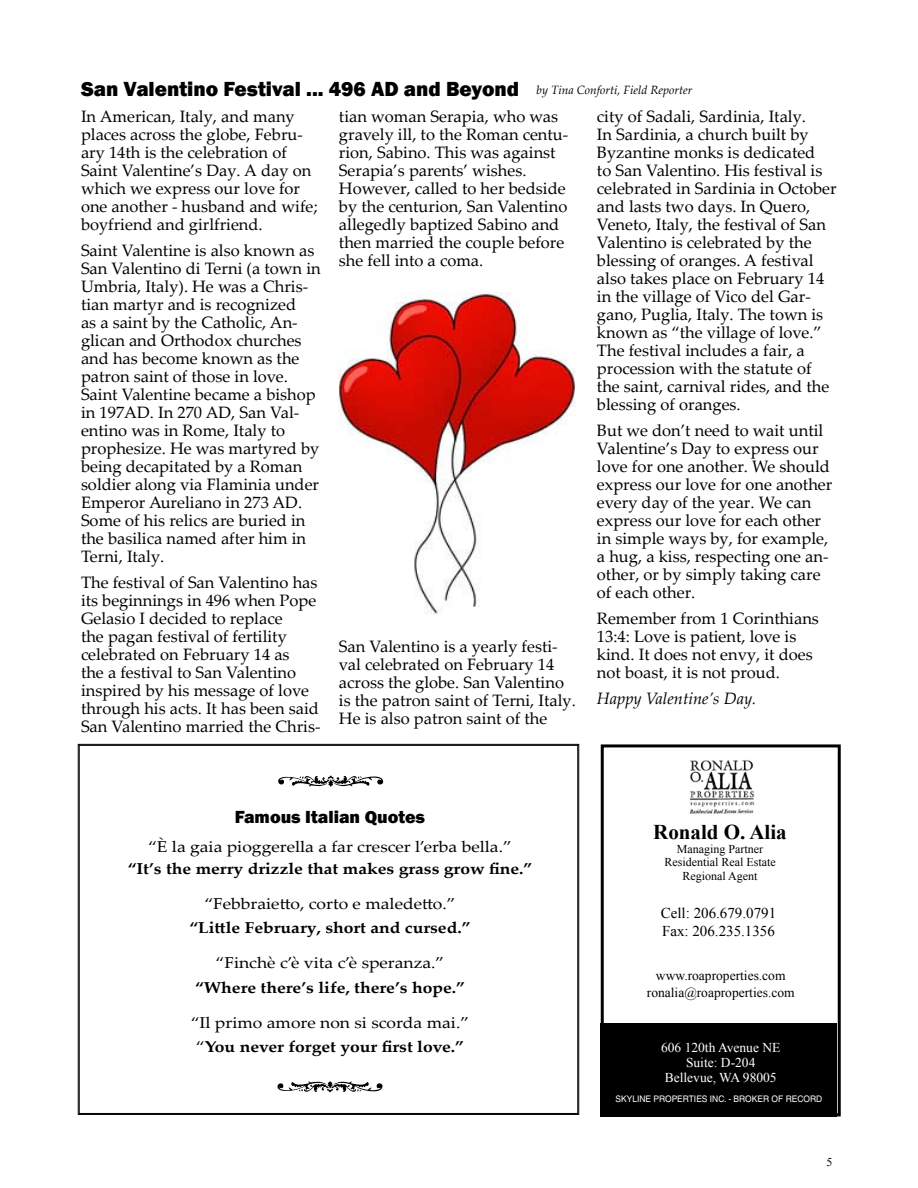
<style>
.page{position:relative;width:918px;height:1188px;background:#fff}
.page>*{position:absolute;margin:0;border:0;box-sizing:border-box;transform-origin:0 0}
.t1{font:800 21px "Franklin Gothic";color:#000}
.t2{font:700 21px "Times New Roman";color:#000}
.t3{font:800 18px "Franklin Gothic";color:#000}
.t4{font:16.5px/18px "Palatino Linotype";color:#000}
.t5{font:italic 16.5px "Palatino Linotype";color:#000}
.t6{font:15.75px/24.3px "Palatino Linotype";color:#000;text-align:center;scale:1.11 1}
.t7{font:700 15.75px "Palatino Linotype";color:#000;scale:1.11 1}
.t8{font:15px/18px "Times New Roman";color:#000}
.t9{font:13.5px/16.5px "Times New Roman";color:#000;text-align:center}
.t10{font:13.5px/15px "Times New Roman";color:#fff;text-align:center}
.t11{font:12px/13.5px "Times New Roman";color:#000;text-align:center}
.t12{font:italic 12px "Palatino Linotype";color:#000}
.t13{font:9px "Helvetica";color:#fff;scale:.94 1}
.s1{font-weight:700}
</style>
<div class="page">
<img style="left:338px;top:292px;width:237px;height:323px">
<svg style="left:78px;top:744px;width:501px;height:371px"></svg>
<div style="left:601px;top:1023px;width:236px;height:93px;background:#000"></div>
<div style="left:601px;top:744px;width:240px;height:372px;border:3px solid #000"></div>
<img style="left:689px;top:759px;width:66px;height:55px">
<svg style="left:275px;top:1078px;width:110px;height:20px"></svg>
<svg style="left:278px;top:775px;width:105px;height:12px"></svg>
<p class="t1" style="left:81px;top:75px;width:440px">San Valentino Festival ... 496 AD and Beyond</p>
<p class="t12" style="left:537px;top:82px;width:157px">by Tina Conforti, Field Reporter</p>
<p class="t4" style="left:81px;top:107px;width:238px">In American, Italy, and many places across the globe, Febru&shy;ary 14th is the celebration of<br>Saint Valentine’s Day. A day on which we express our love for one another - husband and wife; boyfriend and girlfriend.</p>
<p class="t4" style="left:81px;top:241px;width:241px">Saint Valentine is also known as<br>San Valentino di Terni (a town in<br>Umbria, Italy). He was a Chris&shy;tian martyr and is recognized<br>as a saint by the Catholic, An&shy;glican and Orthodox churches and has become known as the patron saint of those in love.<br>Saint Valentine became a bishop in 197AD. In 270 AD, San Val&shy;entino was in Rome, Italy to prophesize. He was martyred by being decapitated by a Roman soldier along via Flaminia under<br>Emperor Aureliano in 273 AD.<br>Some of his relics are buried in the basilica named after him in<br>Terni, Italy.</p>
<p class="t4" style="left:81px;top:573px;width:241px">The festival of San Valentino has its beginnings in 496 when Pope<br>Gelasio I decided to replace<br>the pagan festival of fertility celebrated on February 14 as<br>the a festival to San Valentino inspired by his message of love through his acts. It has been said<br>San Valentino married the Chris-</p>
<p class="t4" style="left:339px;top:107px;width:231px">tian woman Serapia, who was gravely ill, to the Roman centu&shy;rion, Sabino. This was against<br>Serapia’s parents’ wishes.<br>However, called to her bedside by the centurion, San Valentino allegedly baptized Sabino and then married the couple before she fell into a coma.</p>
<p class="t4" style="left:339px;top:637px;width:238px">San Valentino is a yearly festi&shy;val celebrated on February 14 across the globe. San Valentino is the patron saint of Terni, Italy.<br>He is also patron saint of the</p>
<p class="t4" style="left:597px;top:107px;width:241px">city of Sadali, Sardinia, Italy.<br>In Sardinia, a church built by<br>Byzantine monks is dedicated<br>to San Valentino. His festival is celebrated in Sardinia in October and lasts two days. In Quero,<br>Veneto, Italy, the festival of San<br>Valentino is celebrated by the blessing of oranges. A festival also takes place on February 14 in the village of Vico del Gar&shy;gano, Puglia, Italy. The town is known as “the village of love.”<br>The festival includes a fair, a procession with the statute of the saint, carnival rides, and the blessing of oranges.</p>
<p class="t4" style="left:597px;top:421px;width:237px">But we don’t need to wait until<br>Valentine’s Day to express our love for one another. We should express our love for one another every day of the year. We can express our love for each other in simple ways by, for example, a hug, a kiss, respecting one an&shy;other, or by simply taking care of each other.</p>
<p class="t4" style="left:597px;top:609px;width:223px">Remember from 1 Corinthians<br>13:4: Love is patient, love is kind. It does not envy, it does not boast, it is not proud.</p>
<p class="t5" style="left:597px;top:687px;width:161px">Happy Valentine’s Day.</p>
<p class="t3" style="left:235px;top:805px;width:192px">Famous Italian Quotes</p>
<p class="t6" style="left:148px;top:833px;width:329px">“È la gaia pioggerella a far crescer l’erba bella.”</p>
<p class="t7" style="left:128px;top:857px;width:366px">“It’s the merry drizzle that makes grass grow fine.”</p>
<p class="t6" style="left:204px;top:891px;width:228px">“Febbraietto, corto e maledetto.”</p>
<p class="t7" style="left:189px;top:917px;width:255px">“Little February, short and cursed.”</p>
<p class="t6" style="left:216px;top:950px;width:208px">“Finchè c’è vita c’è speranza.”</p>
<p class="t7" style="left:195px;top:976px;width:245px">“Where there’s life, there’s hope.”</p>
<p class="t6" style="left:191px;top:1010px;width:252px">“Il primo amore non si scorda mai.” “<span class="s1">You never forget your first love.”</span></p>
<p class="t2" style="left:653px;top:818px;width:135px">Ronald O. Alia</p>
<p class="t11" style="left:664px;top:842px;width:113px">Managing Partner<br>Residential Real Estate<br>Regional Agent</p>
<p class="t8" style="left:661px;top:903px;width:117px">Cell: 206.679.0791<br>Fax: 206.235.1356</p>
<p class="t9" style="left:647px;top:967px;width:149px">www.roaproperties.com ronalia@roaproperties.com</p>
<p class="t10" style="left:661px;top:1040px;width:121px">606 120th Avenue NE<br>Suite: D-204<br>Bellevue, WA 98005</p>
<p class="t13" style="left:615px;top:1093px;width:222px">SKYLINE PROPERTIES INC. - BROKER OF RECORD</p>
<p class="t11" style="left:826px;top:1155px;width:7px">5</p>
</div>
